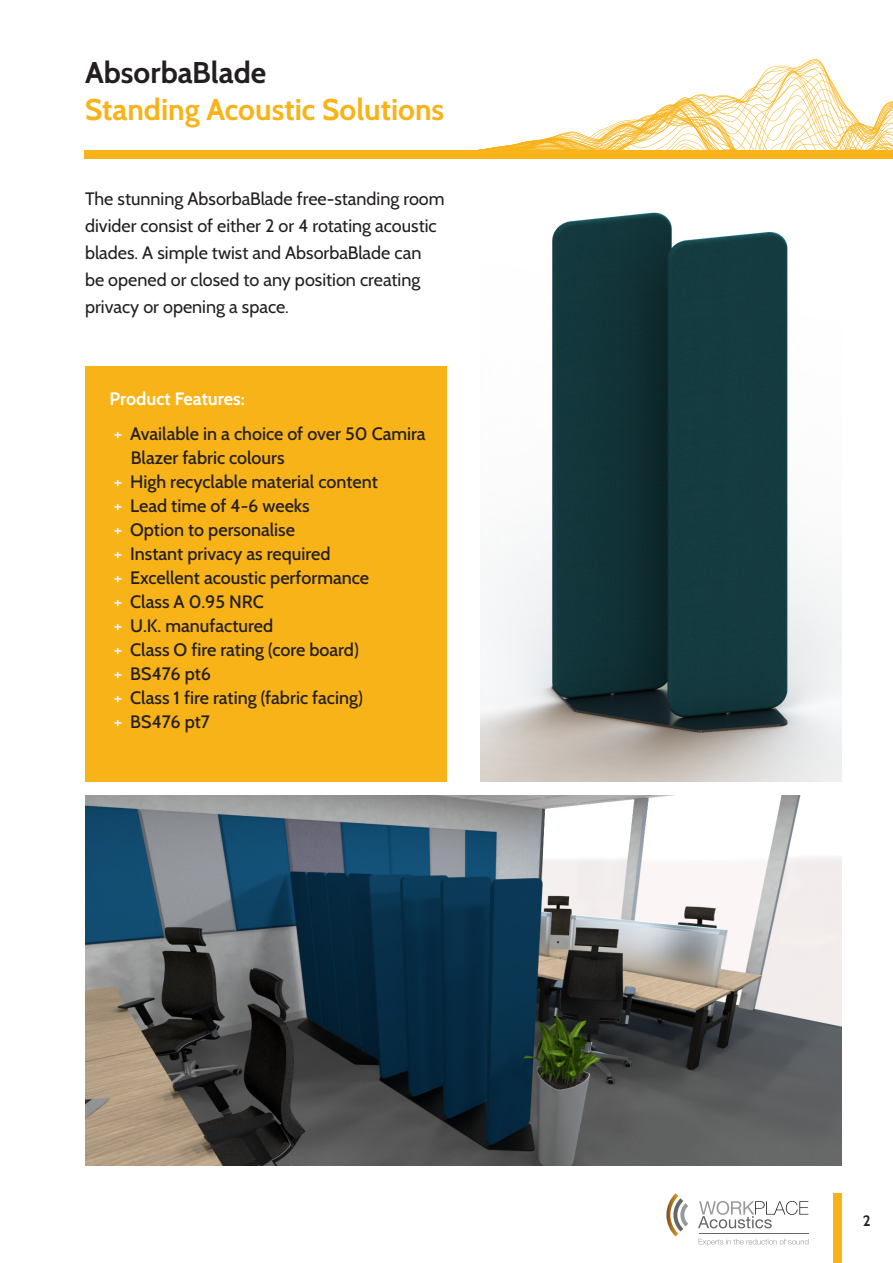
<style>
.page{position:relative;width:893px;height:1263px;background:#fff}
.page>*{position:absolute;margin:0;border:0;box-sizing:border-box;transform-origin:0 0}
.t1{font:700 30px "Cabin";color:#f7b317}
.t2{font:700 30px "Cabin";color:#231f20}
.t3{font:500 18px/24px "Cabin";color:#231f20}
.t4{font:18px/27px "Cabin";color:#231f20}
.t5{font:700 18px "Cabin";color:#fff}
.t6{font:700 15px "Cabin";color:#231f20}
.s1{font-weight:400;color:#fff}
</style>
<div class="page">
<div style="left:84px;top:150px;width:809px;height:9px;background:#f7b317"></div>
<svg style="left:477px;top:64px;width:416px;height:86px"></svg>
<div style="left:833px;top:1193px;width:9px;height:70px;background:#f7b317"></div>
<svg style="left:699px;top:1239px;width:109px;height:7px"></svg>
<svg style="left:698px;top:1201px;width:110px;height:27px"></svg>
<svg style="left:666px;top:1193px;width:22px;height:43px"></svg>
<hr style="left:699px;top:1233px;width:109px;height:1px;background:#666">
<div style="left:85px;top:366px;width:361px;height:415px;background:#f7b317"></div>
<img style="left:85px;top:795px;width:757px;height:370px">
<img style="left:480px;top:212px;width:362px;height:569px">
<h1 class="t2" style="left:85px;top:54px;width:183px">AbsorbaBlade</h1>
<h1 class="t1" style="left:85px;top:91px;width:361px">Standing Acoustic Solutions</h1>
<p class="t4" style="left:85px;top:185px;width:361px">The stunning AbsorbaBlade free-standing room divider consist of either 2 or 4 rotating acoustic blades. A simple twist and AbsorbaBlade can be opened or closed to any position creating privacy or opening a space.</p>
<p class="t5" style="left:110px;top:387px;width:137px">Product Features:</p>
<p class="t3" style="left:131px;top:422px;width:296px;text-indent:-17px"><span class="s1">+</span> Available in a choice of over 50 Camira<br>Blazer fabric colours</p>
<p class="t3" style="left:114px;top:470px;width:266px"><span class="s1">+</span> High recyclable material content</p>
<p class="t3" style="left:114px;top:494px;width:198px"><span class="s1">+</span> Lead time of 4-6 weeks</p>
<p class="t3" style="left:114px;top:518px;width:183px"><span class="s1">+</span> Option to personalise</p>
<p class="t3" style="left:114px;top:542px;width:218px"><span class="s1">+</span> Instant privacy as required</p>
<p class="t3" style="left:114px;top:566px;width:257px"><span class="s1">+</span> Excellent acoustic performance</p>
<p class="t3" style="left:114px;top:590px;width:152px"><span class="s1">+</span> Class A 0.95 NRC</p>
<p class="t3" style="left:114px;top:614px;width:161px"><span class="s1">+</span> U.K. manufactured</p>
<p class="t3" style="left:114px;top:638px;width:247px"><span class="s1">+</span> Class O fire rating (core board)</p>
<p class="t3" style="left:114px;top:662px;width:99px"><span class="s1">+</span> BS476 pt6</p>
<p class="t3" style="left:114px;top:686px;width:251px"><span class="s1">+</span> Class 1 fire rating (fabric facing)</p>
<p class="t3" style="left:114px;top:710px;width:98px"><span class="s1">+</span> BS476 pt7</p>
<p class="t6" style="left:863px;top:1211px;width:9px">2</p>
</div>
